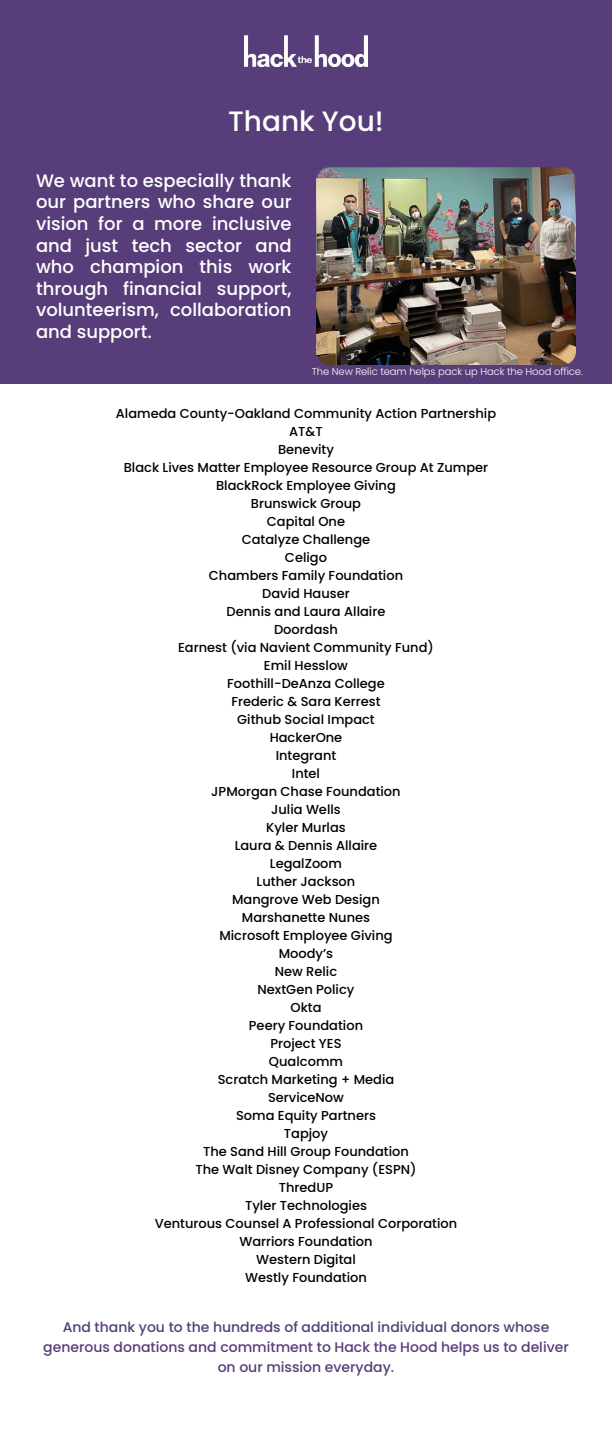
<style>
.page{position:relative;width:612px;height:1440px;background:#fff}
.page>*{position:absolute;margin:0;border:0;box-sizing:border-box;transform-origin:0 0}
.t1{font:500 28px "Poppins";color:#fff}
.t2{font:500 18px/21.6px "Poppins";color:#fff;text-align:justify}
.t3{font:500 14px/20px "Poppins";color:#573e7a;text-align:center}
.t4{font:500 13px/18px "Poppins";color:#000;text-align:center}
.t5{font:300 10px "Poppins";letter-spacing:-.01em;color:#fff}
</style>
<div class="page">
<div style="left:0;top:0;width:612px;height:383px;background:#573e7a"></div>
<img style="left:244px;top:35px;width:124px;height:31px">
<img style="left:316px;top:167px;width:260px;height:198px">
<h1 class="t1" style="left:228px;top:105px;width:157px">Thank You!</h1>
<h2 class="t2" style="left:36px;top:170px;width:257px">We want to especially thank our partners who share our vision for a more inclusive and just tech sector and who champion this work through financial support, volunteerism, collaboration and support.</h2>
<p class="t5" style="left:312px;top:366px;width:273px">The New Relic team helps pack up Hack the Hood office.</p>
<p class="t4" style="left:116px;top:405px;width:382px">Alameda County-Oakland Community Action Partnership<br>AT&amp;T<br>Benevity<br>Black Lives Matter Employee Resource Group At Zumper<br>BlackRock Employee Giving<br>Brunswick Group<br>Capital One<br>Catalyze Challenge<br>Celigo<br>Chambers Family Foundation<br>David Hauser<br>Dennis and Laura Allaire<br>Doordash<br>Earnest (via Navient Community Fund)<br>Emil Hesslow<br>Foothill-DeAnza College<br>Frederic &amp; Sara Kerrest<br>Github Social Impact<br>HackerOne<br>Integrant<br>Intel<br>JPMorgan Chase Foundation<br>Julia Wells<br>Kyler Murlas<br>Laura &amp; Dennis Allaire<br>LegalZoom<br>Luther Jackson<br>Mangrove Web Design<br>Marshanette Nunes<br>Microsoft Employee Giving<br>Moody’s<br>New Relic<br>NextGen Policy<br>Okta<br>Peery Foundation<br>Project YES<br>Qualcomm<br>Scratch Marketing + Media<br>ServiceNow<br>Soma Equity Partners<br>Tapjoy<br>The Sand Hill Group Foundation<br>The Walt Disney Company (ESPN)<br>ThredUP<br>Tyler Technologies<br>Venturous Counsel A Professional Corporation<br>Warriors Foundation<br>Western Digital<br>Westly Foundation</p>
<p class="t3" style="left:43px;top:1317px;width:527px">And thank you to the hundreds of additional individual donors whose generous donations and commitment to Hack the Hood helps us to deliver on our mission everyday.</p>
</div>
